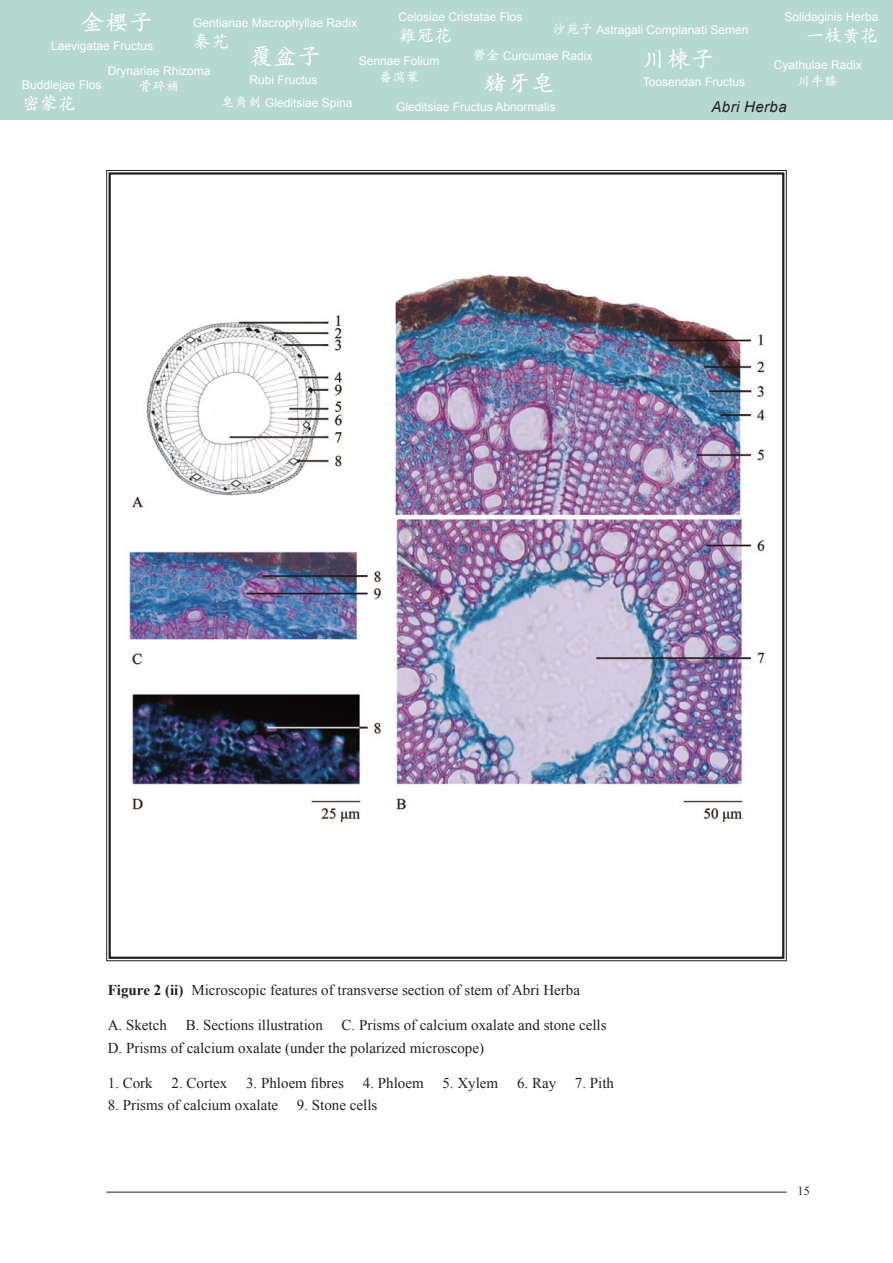
<style>
.page{position:relative;width:893px;height:1263px;background:#fff}
.page>*{position:absolute;margin:0;border:0;box-sizing:border-box;transform-origin:0 0}
.t1{font:600 24px "M Kai HK";color:#fff}
.t2{font:600 18px "M Kai HK";color:#fff}
.t3{font:15px/22.5px "Times New Roman";color:#231f20}
.t4{font:italic 15px "Arial";letter-spacing:.025em;color:#231f20}
.t5{font:600 13.5px "M Kai HK";color:#fff}
.t6{font:12.3px "Times New Roman";color:#231f20}
.t7{font:12px "Arial";color:#fff}
.s1{font-family:"M Kai HK";font-weight:600;font-size:13.5px}
.s2{font-weight:700}
</style>
<div class="page">
<div style="left:0;top:0;width:893px;height:119px;background:#b5d8d0"></div>
<hr style="left:106px;top:1192px;width:681px;height:1px;background:#231f20">
<svg style="left:106px;top:170px;width:681px;height:791px"></svg>
<img style="left:114px;top:179px;width:665px;height:776px">
<h1 class="t1" style="left:81px;top:6px;width:73px">金櫻子</h1>
<p class="t7" style="left:51px;top:38px;width:104px">Laevigatae Fructus</p>
<p class="t7" style="left:398px;top:9px;width:126px">Celosiae Cristatae Flos</p>
<p class="t2" style="left:398px;top:22px;width:55px">雞冠花</p>
<p class="t7" style="left:784px;top:9px;width:96px">Solidaginis Herba</p>
<p class="t2" style="left:807px;top:23px;width:73px">一枝黃花</p>
<p class="t7" style="left:193px;top:15px;width:166px">Gentianae Macrophyllae Radix</p>
<p class="t2" style="left:193px;top:29px;width:37px">秦艽</p>
<p class="t7" style="left:553px;top:22px;width:197px"><span class="s1">沙苑子</span> Astragali Complanati Semen</p>
<h1 class="t1" style="left:250px;top:39px;width:73px">覆盆子</h1>
<p class="t7" style="left:250px;top:72px;width:70px">Rubi Fructus</p>
<h1 class="t1" style="left:643px;top:42px;width:73px">川楝子</h1>
<p class="t7" style="left:473px;top:48px;width:121px"><span class="s1">鬱金</span> Curcumae Radix</p>
<p class="t7" style="left:359px;top:53px;width:82px">Sennae Folium</p>
<p class="t5" style="left:379px;top:68px;width:42px">番瀉葉</p>
<p class="t7" style="left:774px;top:57px;width:90px">Cyathulae Radix</p>
<p class="t5" style="left:797px;top:71px;width:42px">川牛膝</p>
<p class="t7" style="left:108px;top:62px;width:104px">Drynariae Rhizoma</p>
<p class="t5" style="left:139px;top:77px;width:42px">骨碎補</p>
<h1 class="t1" style="left:483px;top:66px;width:73px">豬牙皂</h1>
<p class="t7" style="left:396px;top:99px;width:161px">Gleditsiae Fructus Abnormalis</p>
<p class="t7" style="left:22px;top:77px;width:81px">Buddlejae Flos</p>
<p class="t7" style="left:643px;top:74px;width:104px">Toosendan Fructus</p>
<p class="t2" style="left:22px;top:91px;width:55px">密蒙花</p>
<p class="t7" style="left:221px;top:95px;width:133px"><span class="s1">皂角刺</span> Gleditsiae Spina</p>
<p class="t4" style="left:712px;top:97px;width:77px">Abri Herba</p>
<p class="t3" style="left:108px;top:978px;width:474px"><span class="s2">Figure 2 (ii)</span> Microscopic features of transverse section of stem of Abri Herba</p>
<p class="t3" style="left:108px;top:1013px;width:61px">A. Sketch</p>
<p class="t3" style="left:186px;top:1013px;width:139px">B. Sections illustration</p>
<p class="t3" style="left:108px;top:1013px;width:500px;text-indent:234px">C. Prisms of calcium oxalate and stone cells<br>D. Prisms of calcium oxalate (under the polarized microscope)</p>
<p class="t3" style="left:108px;top:1071px;width:46px">1. Cork</p>
<p class="t3" style="left:172px;top:1071px;width:57px">2. Cortex</p>
<p class="t3" style="left:246px;top:1071px;width:99px">3. Phloem fibres</p>
<p class="t3" style="left:363px;top:1071px;width:62px">4. Phloem</p>
<p class="t3" style="left:442px;top:1071px;width:57px">5. Xylem</p>
<p class="t3" style="left:517px;top:1071px;width:41px">6. Ray</p>
<p class="t3" style="left:575px;top:1071px;width:41px">7. Pith</p>
<p class="t3" style="left:108px;top:1094px;width:172px">8. Prisms of calcium oxalate</p>
<p class="t3" style="left:297px;top:1094px;width:82px">9. Stone cells</p>
<p class="t6" style="left:797px;top:1182px;width:14px">15</p>
</div>
